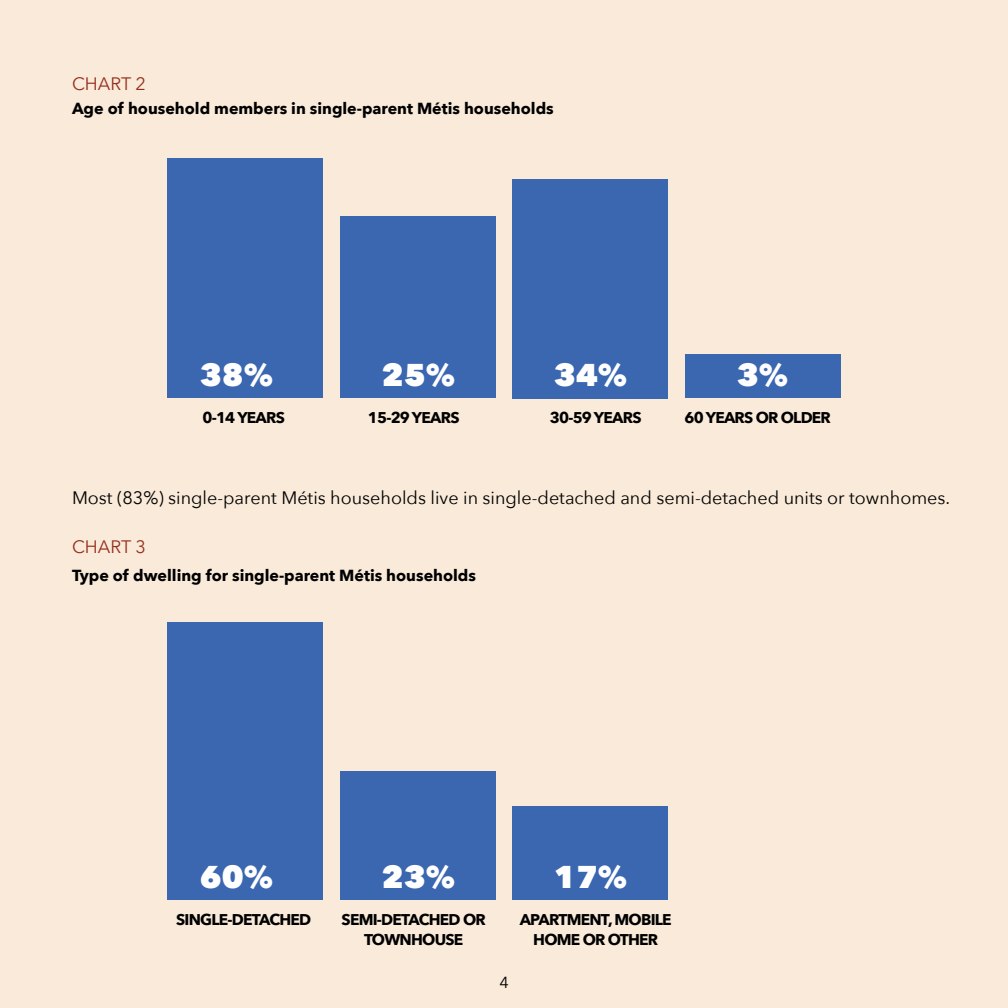
<style>
.page{position:relative;width:1008px;height:1008px;background:#f9ead9}
.page>*{position:absolute;margin:0;border:0;box-sizing:border-box;transform-origin:0 0}
.t1{font:800 31.4px "Avenir Next";color:#fff}
.t2{font:18px "Avenir Next";color:#000}
.t3{font:18px "Avenir Next";color:#962e1c}
.t4{font:700 16px "Avenir Next";color:#000}
.t5{font:16px "Avenir Next";color:#000}
.t6{font:700 15.6px/20.4px "Avenir Next";letter-spacing:-.05em;color:#000;text-align:center}
</style>
<div class="page">
<div style="left:685px;top:354px;width:156px;height:44px;background:#3b66b0"></div>
<div style="left:513px;top:179px;width:155px;height:219px;background:#3b66b0"></div>
<div style="left:340px;top:217px;width:155px;height:181px;background:#3b66b0"></div>
<div style="left:167px;top:159px;width:156px;height:239px;background:#3b66b0"></div>
<div style="left:513px;top:806px;width:155px;height:94px;background:#3b66b0"></div>
<div style="left:340px;top:772px;width:155px;height:128px;background:#3b66b0"></div>
<div style="left:167px;top:622px;width:156px;height:278px;background:#3b66b0"></div>
<p class="t3" style="left:72px;top:69px;width:75px">CHART 2</p>
<p class="t4" style="left:72px;top:95px;width:483px">Age of household members in single-parent Métis households</p>
<h1 class="t1" style="left:200px;top:355px;width:75px">38%</h1>
<h1 class="t1" style="left:382px;top:355px;width:75px">25%</h1>
<h1 class="t1" style="left:554px;top:355px;width:75px">34%</h1>
<h1 class="t1" style="left:737px;top:355px;width:53px">3%</h1>
<p class="t6" style="left:202px;top:407px;width:84px">0-14 YEARS</p>
<p class="t6" style="left:368px;top:407px;width:93px">15-29 YEARS</p>
<p class="t6" style="left:550px;top:407px;width:93px">30-59 YEARS</p>
<p class="t6" style="left:684px;top:407px;width:148px">60 YEARS OR OLDER</p>
<p class="t2" style="left:72px;top:483px;width:880px">Most (83%) single-parent Métis households live in single-detached and semi-detached units or townhomes.</p>
<p class="t3" style="left:72px;top:532px;width:75px">CHART 3</p>
<p class="t4" style="left:72px;top:562px;width:406px">Type of dwelling for single-parent Métis households</p>
<h1 class="t1" style="left:200px;top:857px;width:75px">60%</h1>
<h1 class="t1" style="left:382px;top:857px;width:75px">23%</h1>
<h1 class="t1" style="left:554px;top:857px;width:75px">17%</h1>
<p class="t6" style="left:176px;top:909px;width:137px">SINGLE-DETACHED</p>
<p class="t6" style="left:342px;top:909px;width:146px">SEMI-DETACHED OR<br>TOWNHOUSE</p>
<p class="t6" style="left:520px;top:909px;width:153px">APARTMENT, MOBILE<br>HOME OR OTHER</p>
<p class="t5" style="left:499px;top:969px;width:11px">4</p>
</div>
